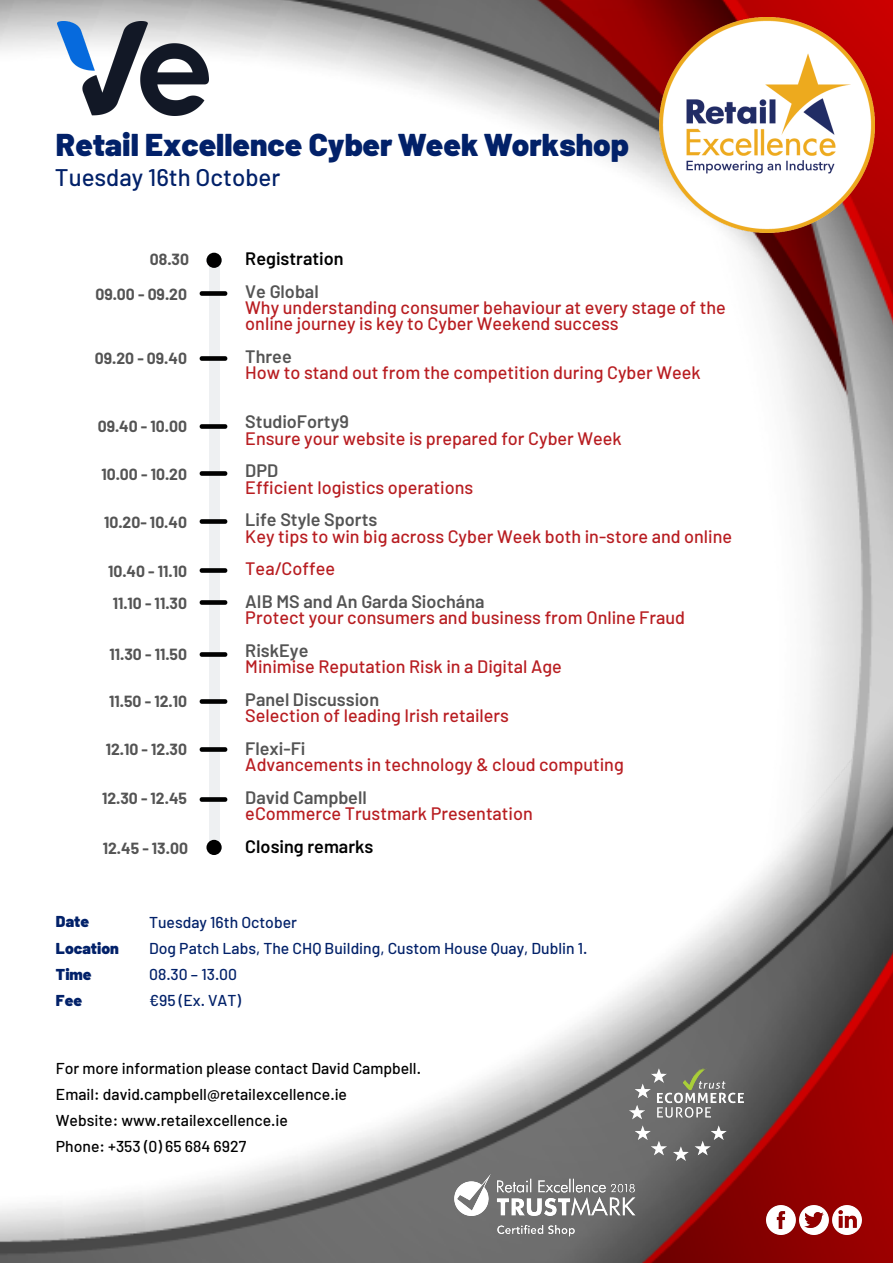
<style>
.page{position:relative;width:893px;height:1263px;background:#fff}
.page>*{position:absolute;margin:0;border:0;box-sizing:border-box;transform-origin:0 0}
.t1{font:900 31.5px "Barlow";color:#022169}
.t2{font:500 24px "Barlow";color:#022169}
.t3{font:500 18px/16.4px "Barlow";color:#b81d21}
.t4{font:600 18px "Barlow";color:#545454}
.t5{font:600 18px "Barlow";color:#000}
.t6{font:500 15.75px/25.9px "Barlow";color:#000}
.t7{font:700 15.75px "Barlow";color:#545454}
.t8{font:500 15.75px/25.9px "Barlow";color:#022169}
.t9{font:900 15.75px/26.5px "Barlow";color:#022169}
</style>
<div class="page">
<img style="left:0;top:0;width:893px;height:1263px">
<img style="left:629px;top:1068px;width:114px;height:93px">
<img style="left:411px;top:1149px;width:279px;height:114px">
<img style="left:659px;top:18px;width:215px;height:214px">
<img style="left:766px;top:1205px;width:95px;height:30px">
<div style="left:209px;top:263px;width:10px;height:589px;background:#eef0f2"></div>
<div style="left:206px;top:840px;width:16px;height:15px;background:#000;border-radius:50%"></div>
<div style="left:206px;top:253px;width:16px;height:15px;background:#000;border-radius:50%"></div>
<img style="left:196px;top:276px;width:36px;height:36px">
<img style="left:196px;top:340px;width:36px;height:36px">
<img style="left:196px;top:408px;width:36px;height:36px">
<img style="left:196px;top:456px;width:36px;height:36px">
<img style="left:196px;top:503px;width:36px;height:36px">
<img style="left:196px;top:552px;width:36px;height:32px">
<img style="left:196px;top:584px;width:36px;height:36px">
<img style="left:196px;top:636px;width:36px;height:36px">
<img style="left:196px;top:683px;width:36px;height:36px">
<img style="left:196px;top:731px;width:36px;height:36px">
<img style="left:196px;top:781px;width:36px;height:36px">
<img style="left:57px;top:21px;width:151px;height:95px">
<h1 class="t1" style="left:56px;top:125px;width:574px">Retail Excellence Cyber Week Workshop</h1>
<h2 class="t2" style="left:55px;top:162px;width:227px">Tuesday 16th October</h2>
<p class="t7" style="left:150px;top:249px;width:41px">08.30</p>
<p class="t7" style="left:95px;top:284px;width:93px">09.00 - 09.20</p>
<p class="t7" style="left:95px;top:348px;width:94px">09.20 - 09.40</p>
<p class="t7" style="left:98px;top:416px;width:91px">09.40 - 10.00</p>
<p class="t7" style="left:101px;top:464px;width:87px">10.00 - 10.20</p>
<p class="t7" style="left:104px;top:512px;width:84px">10.20- 10.40</p>
<p class="t7" style="left:108px;top:561px;width:81px">10.40 - 11.10</p>
<p class="t7" style="left:113px;top:593px;width:76px">11.10 - 11.30</p>
<p class="t7" style="left:109px;top:644px;width:79px">11.30 - 11.50</p>
<p class="t7" style="left:109px;top:692px;width:79px">11.50 - 12.10</p>
<p class="t7" style="left:106px;top:739px;width:83px">12.10 - 12.30</p>
<p class="t7" style="left:102px;top:788px;width:87px">12.30 - 12.45</p>
<p class="t7" style="left:103px;top:838px;width:87px">12.45 - 13.00</p>
<p class="t5" style="left:245px;top:247px;width:100px">Registration</p>
<p class="t4" style="left:245px;top:280px;width:75px">Ve Global</p>
<p class="t3" style="left:245px;top:299px;width:482px">Why understanding consumer behaviour at every stage of the online journey is key to Cyber Weekend success</p>
<p class="t4" style="left:245px;top:345px;width:48px">Three</p>
<p class="t3" style="left:245px;top:364px;width:457px">How to stand out from the competition during Cyber Week</p>
<p class="t4" style="left:245px;top:410px;width:105px">StudioForty9</p>
<p class="t3" style="left:245px;top:429px;width:378px">Ensure your website is prepared for Cyber Week</p>
<p class="t4" style="left:245px;top:459px;width:34px">DPD</p>
<p class="t3" style="left:245px;top:478px;width:229px">Efficient logistics operations</p>
<p class="t4" style="left:245px;top:508px;width:133px">Life Style Sports</p>
<p class="t3" style="left:245px;top:519px;width:488px;line-height:32.6px">Key tips to win big across Cyber Week both in-store and online<br>Tea/Coffee</p>
<p class="t4" style="left:245px;top:590px;width:241px">AIB MS and An Garda Siochána</p>
<p class="t3" style="left:245px;top:609px;width:441px">Protect your consumers and business from Online Fraud</p>
<p class="t4" style="left:245px;top:639px;width:65px">RiskEye</p>
<p class="t3" style="left:245px;top:658px;width:318px">Minimise Reputation Risk in a Digital Age</p>
<p class="t4" style="left:245px;top:688px;width:135px">Panel Discussion</p>
<p class="t3" style="left:245px;top:707px;width:265px">Selection of leading Irish retailers</p>
<p class="t4" style="left:245px;top:737px;width:62px">Flexi-Fi</p>
<p class="t3" style="left:245px;top:756px;width:380px">Advancements in technology &amp; cloud computing</p>
<p class="t4" style="left:245px;top:786px;width:123px">David Campbell</p>
<p class="t3" style="left:245px;top:805px;width:289px">eCommerce Trustmark Presentation</p>
<p class="t5" style="left:245px;top:835px;width:130px">Closing remarks</p>
<p class="t9" style="left:56px;top:907px;width:64px">Date<br>Location<br>Time<br>Fee</p>
<p class="t8" style="left:149px;top:908px;width:440px">Tuesday 16th October<br>Dog Patch Labs, The CHQ Building, Custom House Quay, Dublin 1.<br>08.30 – 13.00<br>€95 (Ex. VAT)</p>
<p class="t6" style="left:56px;top:1054px;width:366px">For more information please contact David Campbell.<br>Email: david.campbell@retailexcellence.ie<br>Website: www.retailexcellence.ie<br>Phone: +353 (0) 65 684 6927</p>
</div>
